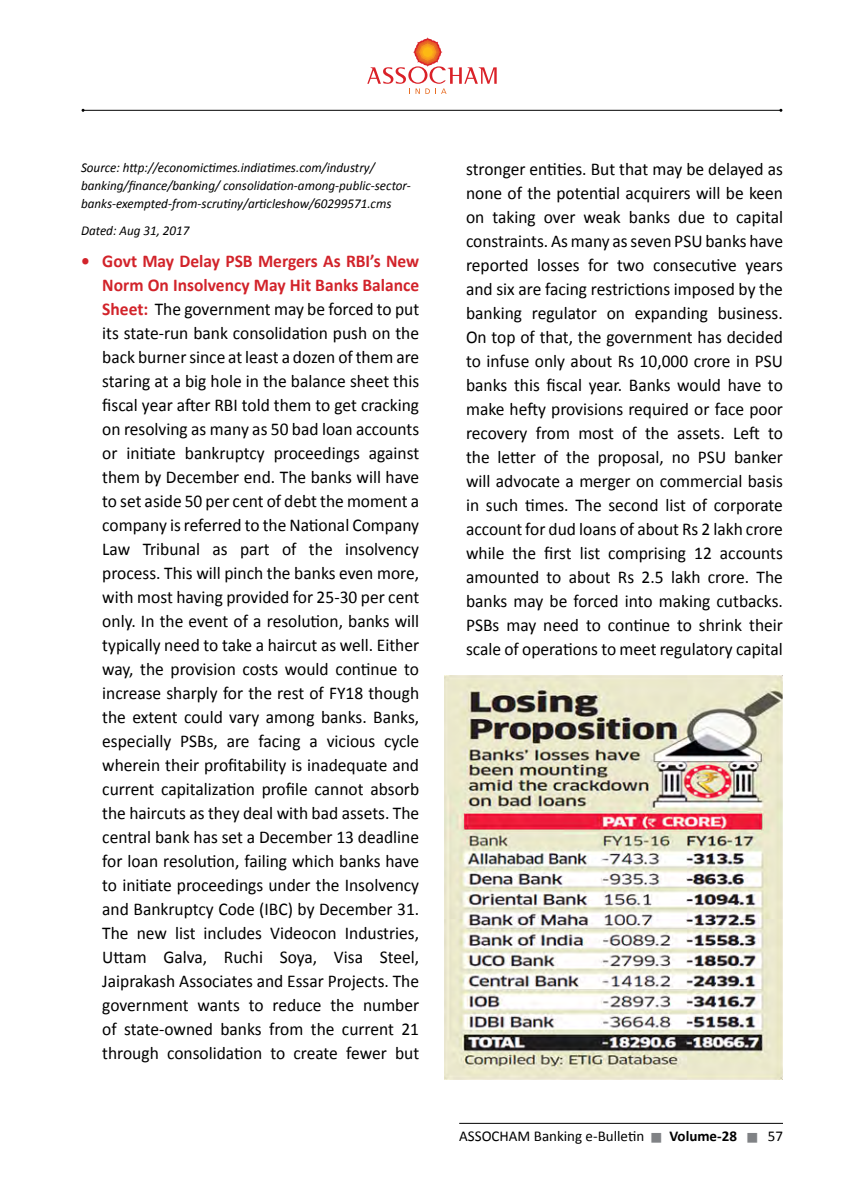
<style>
.page{position:relative;width:864px;height:1188px;background:#fff}
.page>*{position:absolute;margin:0;border:0;box-sizing:border-box;transform-origin:0 0}
.t1{font:18px/24px "Calibri";color:#000;text-align:justify}
.t2{font:700 18px "Calibri";color:#d2232a}
.t3{font:15px "Calibri";color:#000}
.t4{font:italic 13.5px/18px "Calibri";color:#000}
.s1{font-weight:700;color:#d2232a}
.s2{color:#808285}
.s3{font-weight:700}
</style>
<div class="page">
<hr style="left:459px;top:1123px;width:324px;height:1px;background:#000">
<svg style="left:367px;top:38px;width:130px;height:56px"></svg>
<hr style="left:83px;top:110px;width:698px;height:1px;background:#000">
<img style="left:445px;top:675px;width:338px;height:405px">
<p class="t4" style="left:81px;top:158px;width:331px">Source: http://economictimes.indiatimes.com/industry/ banking/finance/banking/ consolidation-among-public-sector&shy;banks-exempted-from-scrutiny/articleshow/60299571.cms</p>
<p class="t4" style="left:81px;top:221px;width:110px">Dated: Aug 31, 2017</p>
<p class="t2" style="left:81px;top:250px;width:154px">• Govt May Delay PSB</p>
<p class="t1" style="left:102px;top:249px;width:319px;text-indent:156px"><span class="s1">Mergers As RB I’s New Norm On Insolvency May Hit Banks Balance Sheet:</span> The government may be forced to put its state-run bank consolidation push on the back burner since at least a dozen of them are staring at a big hole in the balance sheet this fiscal year after RBI told them to get cracking on resolving as many as 50 bad loan accounts or initiate bankruptcy proceedings against them by December end. The banks will have to set aside 50 per cent of debt the moment a company is referred to the National Company Law Tribunal as part of the insolvency process. This will pinch the banks even more, with most having provided for 25-30 per cent only. In the event of a resolution, banks will typically need to take a haircut as well. Either way, the provision costs would continue to increase sharply for the rest of FY18 though the extent could vary among banks. Banks, especially PSBs, are facing a vicious cycle wherein their profitability is inadequate and current capitalization profile cannot absorb the haircuts as they deal with bad assets. The central bank has set a December 13 deadline for loan resolution, failing which banks have to initiate proceedings under the Insolvency and Bankruptcy Code (IBC) by December 31.<br>The new list includes Videocon Industries, Uttam Galva, Ruchi Soya, Visa Steel, Jaiprakash Associates and Essar Projects. The government wants to reduce the number of state-owned banks from the current 21 through consolidation to create fewer but</p>
<p class="t1" style="left:466px;top:157px;width:318px">stronger entities. But that may be delayed as none of the potential acquirers will be keen on taking over weak banks due to capital constraints. As many as seven PSU banks have reported losses for two consecutive years and six are facing restrictions imposed by the banking regulator on expanding business.<br>On top of that, the government has decided to infuse only about Rs 10,000 crore in PSU banks this fiscal year. Banks would have to make hefty provisions required or face poor recovery from most of the assets. Left to the letter of the proposal, no PSU banker will advocate a merger on commercial basis in such times. The second list of corporate account for dud loans of about Rs 2 lakh crore while the first list comprising 12 accounts amounted to about Rs 2.5 lakh crore. The banks may be forced into making cutbacks.<br>PSBs may need to continue to shrink their scale of operations to meet regulatory capital</p>
<p class="t3" style="left:459px;top:1126px;width:325px">ASSOCHAM Banking e-Bulletin <span class="s2">■</span> <span class="s3">Volume-28</span> <span class="s2">■</span> 57</p>
</div>
